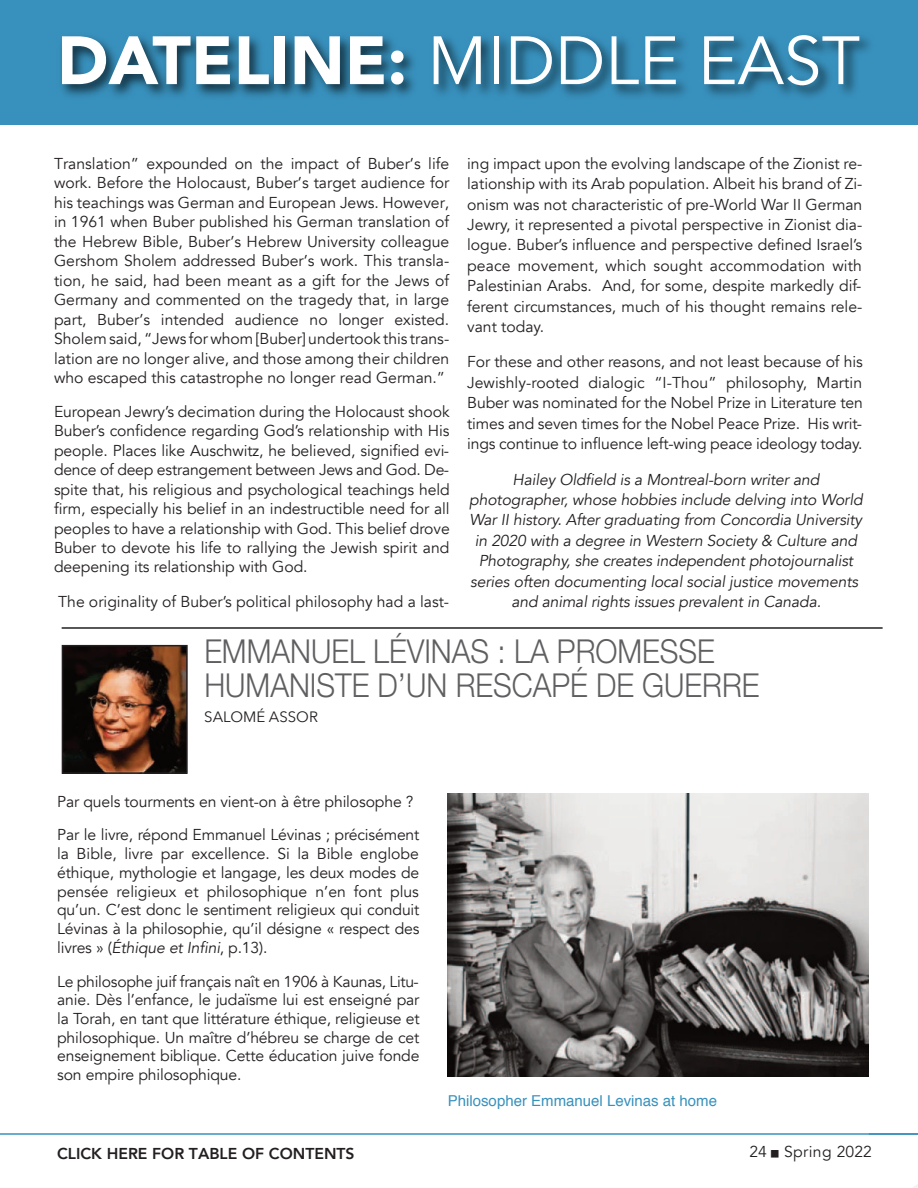
<style>
.page{position:relative;width:918px;height:1188px;background:#fff}
.page>*{position:absolute;margin:0;border:0;box-sizing:border-box;transform-origin:0 0}
.t1{font:67.5px "Avenir";color:#fff}
.t2{font:300 33px/34.5px "Helvetica Neue LT Std";color:#5f5f62;scale:.9 1}
.t3{font:15.75px/19.5px "Avenir";letter-spacing:-.01em;color:#231f20;text-align:justify}
.t4{font:italic 15.75px/20.4px "Avenir";letter-spacing:-.01em;color:#231f20;text-align:center}
.t5{font:800 15.75px "Avenir";color:#231f20}
.t6{font:15.75px "Avenir";letter-spacing:.025em;color:#231f20}
.t7{font:15px "Helvetica";color:#3891bd}
.t8{font:15px "Avenir Next";color:#231f20}
.s1{font-weight:900}
.s2{font-style:italic}
</style>
<div class="page">
<div style="left:0;top:0;width:918px;height:124px;background:#3891bd"></div>
<img style="left:21px;top:36px;width:893px;height:89px">
<hr style="left:0;top:1133px;width:918px;height:2px;background:#3891bd">
<hr style="left:62px;top:627px;width:821px;height:2px;background:#231f20">
<img style="left:65px;top:648px;width:120px;height:123px">
<div style="left:62px;top:645px;width:126px;height:129px;border:2px solid #231f20"></div>
<svg style="left:899px;top:1133px;width:19px;height:55px"></svg>
<img style="left:448px;top:794px;width:420px;height:283px">
<h1 class="t1" style="left:57px;top:21px;width:805px"><span class="s1">DATELINE:</span> MIDDLE EAST</h1>
<p class="t3" style="left:54px;top:154px;width:397px">Translation” expounded on the impact of Buber’s life work. Before the Holocaust, Buber’s target audience for his teachings was German and European Jews. However, in 1961 when Buber published his German translation of the Hebrew Bible, Buber’s Hebrew University colleague Gershom Sholem addressed Buber’s work. This transla&shy;tion, he said, had been meant as a gift for the Jews of Germany and commented on the tragedy that, in large part, Buber’s intended audience no longer existed.<br>Sholem said, “Jews for whom [Buber] undertook this trans&shy;lation are no longer alive, and those among their children who escaped this catastrophe no longer read German.”</p>
<p class="t3" style="left:54px;top:402px;width:397px">European Jewry’s decimation during the Holocaust shook Buber’s confidence regarding God’s relationship with His people. Places like Auschwitz, he believed, signified evi&shy;dence of deep estrangement between Jews and God. De&shy;spite that, his religious and psychological teachings held firm, especially his belief in an indestructible need for all peoples to have a relationship with God. This belief drove Buber to devote his life to rallying the Jewish spirit and deepening its relationship with God.</p>
<p class="t3" style="left:58px;top:592px;width:392px">The originality of Buber’s political philosophy had a last-</p>
<p class="t3" style="left:467px;top:153px;width:397px;line-height:20.4px">ing impact upon the evolving landscape of the Zionist re&shy;lationship with its Arab population. Albeit his brand of Zi&shy;onism was not characteristic of pre-World War II German Jewry, it represented a pivotal perspective in Zionist dia&shy;logue. Buber’s influence and perspective defined Israel’s peace movement, which sought accommodation with Palestinian Arabs. And, for some, despite markedly dif&shy;ferent circumstances, much of his thought remains rele&shy;vant today.</p>
<p class="t3" style="left:467px;top:352px;width:397px;line-height:20.4px">For these and other reasons, and not least because of his Jewishly-rooted dialogic “I-Thou” philosophy, Martin Buber was nominated for the Nobel Prize in Literature ten times and seven times for the Nobel Peace Prize. His writ&shy;ings continue to influence left-wing peace ideology today.</p>
<p class="t4" style="left:469px;top:469px;width:395px">Hailey Oldfield is a Montreal-born writer and photographer, whose hobbies include delving into World War II history. After graduating from Concordia University in 2020 with a degree in Western Society &amp; Culture and Photography, she creates independent photojournalist series often documenting local social justice movements and animal rights issues prevalent in Canada.</p>
<h2 class="t2" style="left:204px;top:633px;width:618px">EMMANUEL LÉVINAS : LA PROMESSE<br>HUMANISTE D’UN RESCAPÉ DE GUERRE</h2>
<p class="t8" style="left:204px;top:704px;width:115px">SALOMÉ ASSOR</p>
<p class="t3" style="left:57px;top:785px;width:364px;line-height:33.8px">Par quels tourments en vient-on à être philosophe ?<br>Par le livre, répond Emmanuel Lévinas ; précisément</p>
<p class="t3" style="left:57px;top:845px;width:364px;line-height:18.8px">la Bible, livre par excellence. Si la Bible englobe éthique, mythologie et langage, les deux modes de pensée religieux et philosophique n’en font plus qu’un. C’est donc le sentiment religieux qui conduit Lévinas à la philosophie, qu’il désigne « respect des livres » (<span class="s2">Éthique et Infini</span>, p.13).</p>
<p class="t3" style="left:57px;top:972px;width:364px;line-height:18.8px">Le philosophe juif français naît en 1906 à Kaunas, Litu&shy;anie. Dès l’enfance, le judaïsme lui est enseigné par la Torah, en tant que littérature éthique, religieuse et philosophique. Un maître d’hébreu se charge de cet enseignement biblique. Cette éducation juive fonde son empire philosophique.</p>
<p class="t5" style="left:57px;top:1141px;width:299px">CLICK HERE FOR TABLE OF CONTENTS</p>
<p class="t7" style="left:448px;top:1089px;width:271px">Philosopher Emmanuel Levinas at home</p>
<p class="t6" style="left:749px;top:1142px;width:124px">24 Spring 2022</p>
</div>
